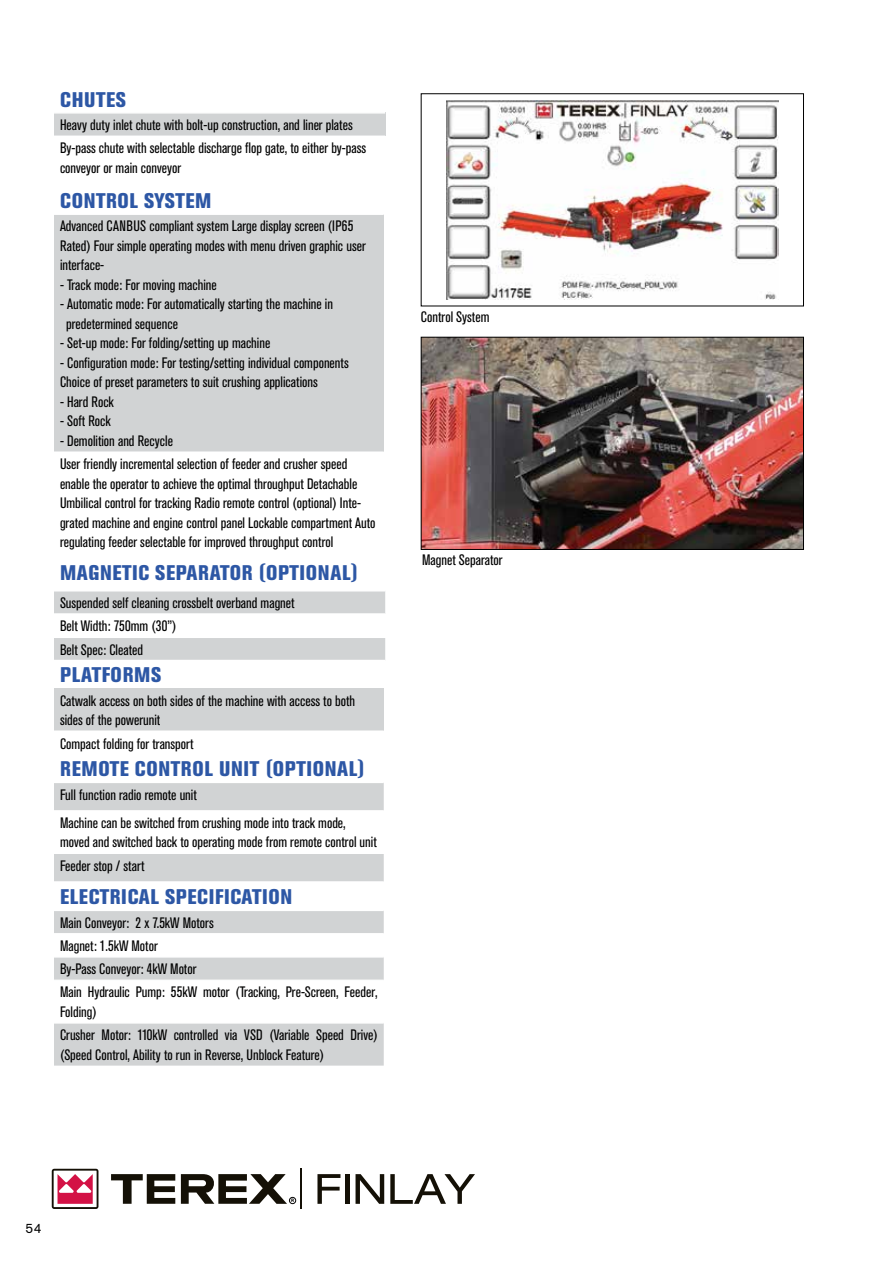
<style>
.page{position:relative;width:893px;height:1263px;background:#fff}
.page>*{position:absolute;margin:0;border:0;box-sizing:border-box;transform-origin:0 0}
.t1{font:800 condensed 21px "Akzidenz Grotesk Pro";letter-spacing:.03em;color:#2d57a5}
.t2{font:800 condensed 21px "Akzidenz Grotesk Pro";letter-spacing:.01em;color:#2d57a5}
.t3{font:condensed 15px/23.2px "Akzidenz Grotesk Pro";color:#000}
.t4{font:13.5px "Akzidenz Grotesk Pro";color:#000}
.t5{font:700 expanded 4.65px "Helvetica Neue";color:#000;scale:.72 1}
</style>
<div class="page">
<svg style="left:52px;top:1169px;width:46px;height:40px"></svg>
<svg style="left:111px;top:1174px;width:64px;height:30px"></svg>
<svg style="left:181px;top:1174px;width:106px;height:30px"></svg>
<svg style="left:317px;top:1174px;width:23px;height:30px"></svg>
<hr style="left:345px;top:1174px;width:4px;height:30px;background:#141006">
<svg style="left:356px;top:1174px;width:28px;height:30px"></svg>
<svg style="left:390px;top:1174px;width:85px;height:30px"></svg>
<hr style="left:300px;top:1169px;width:1px;height:40px;background:#141006">
<div style="left:289px;top:1197px;width:7px;height:7px;border:1px solid #000;border-radius:50%"></div>
<div style="left:54px;top:214px;width:330px;height:238px;background:#d1d3d4"></div>
<hr style="left:54px;top:213px;width:330px;height:2px;background:#fff">
<img style="left:447px;top:101px;width:331px;height:198px">
<div style="left:54px;top:783px;width:330px;height:98px;background:#d1d3d4"></div>
<div style="left:54px;top:811px;width:330px;height:42px;background:#fff"></div>
<hr style="left:54px;top:810px;width:330px;height:1px;background:#fff">
<hr style="left:54px;top:853px;width:330px;height:1px;background:#fff">
<div style="left:54px;top:113px;width:331px;height:23px;background:#d1d3d4"></div>
<hr style="left:54px;top:112px;width:331px;height:2px;background:#fff">
<div style="left:54px;top:688px;width:330px;height:43px;background:#d1d3d4"></div>
<hr style="left:54px;top:730px;width:330px;height:2px;background:#fff">
<div style="left:54px;top:591px;width:331px;height:69px;background:#d1d3d4"></div>
<div style="left:54px;top:614px;width:331px;height:23px;background:#fff"></div>
<hr style="left:54px;top:613px;width:331px;height:2px;background:#fff">
<hr style="left:54px;top:636px;width:331px;height:2px;background:#fff">
<img style="left:423px;top:339px;width:379px;height:209px">
<div style="left:421px;top:337px;width:383px;height:213px;border:1px solid #000"></div>
<svg style="left:54px;top:911px;width:330px;height:154px;fill:#d1d3d4"></svg>
<hr style="left:54px;top:956px;width:330px;height:1px;background:#fff">
<hr style="left:54px;top:1022px;width:330px;height:1px;background:#fff">
<hr style="left:54px;top:933px;width:330px;height:1px;background:#fff">
<hr style="left:54px;top:980px;width:330px;height:1px;background:#fff">
<h1 class="t1" style="left:60px;top:86px;width:67px">CHUTES</h1>
<p class="t3" style="left:60px;top:113px;width:308px">Heavy duty inlet chute with bolt-up construction, and liner plates<br>By-pass chute with selectable discharge flop gate, to either by-pass</p>
<p class="t3" style="left:60px;top:156px;width:123px">conveyor or main conveyor</p>
<h1 class="t2" style="left:60px;top:187px;width:153px">CONTROL SYSTEM</h1>
<p class="t3" style="left:60px;top:216px;width:307px;line-height:19.5px">Advanced CANBUS compliant system Large display screen (IP65<br>Rated) Four simple operating modes with menu driven graphic user interface-</p>
<p class="t3" style="left:60px;top:273px;width:158px">- Track mode: For moving machine</p>
<p class="t3" style="left:66px;top:294px;width:268px;line-height:19.5px;text-indent:-6px">- Automatic mode: For automatically starting the machine in predetermined sequence</p>
<p class="t3" style="left:60px;top:331px;width:212px">- Set-up mode: For folding/setting up machine</p>
<p class="t3" style="left:60px;top:353px;width:290px;line-height:19.5px">- Configuration mode: For testing/setting individual components<br>Choice of preset parameters to suit crushing applications</p>
<p class="t3" style="left:60px;top:390px;width:55px">- Hard Rock</p>
<p class="t3" style="left:60px;top:409px;width:52px">- Soft Rock</p>
<p class="t3" style="left:60px;top:429px;width:289px">- Demolition and Recycle<br>User friendly incremental selection of feeder and crusher speed</p>
<p class="t3" style="left:60px;top:473px;width:317px;line-height:19.5px">enable the operator to achieve the optimal throughput Detachable Umbilical control for tracking Radio remote control (optional) Inte&shy;grated machine and engine control panel Lockable compartment Auto regulating feeder selectable for improved throughput control</p>
<h1 class="t1" style="left:60px;top:559px;width:300px">MAGNETIC SEPARATOR (OPTIONAL)</h1>
<p class="t3" style="left:60px;top:591px;width:236px">Suspended self cleaning crossbelt overband magnet<br>Belt Width: 750mm (30”)<br>Belt Spec: Cleated</p>
<h1 class="t1" style="left:60px;top:662px;width:103px">PLATFORMS</h1>
<p class="t3" style="left:60px;top:690px;width:297px;line-height:19.5px">Catwalk access on both sides of the machine with access to both sides of the powerunit</p>
<p class="t3" style="left:60px;top:731px;width:135px">Compact folding for transport</p>
<h1 class="t1" style="left:60px;top:755px;width:306px">REMOTE CONTROL UNIT (OPTIONAL)</h1>
<p class="t3" style="left:60px;top:780px;width:287px;line-height:28.3px">Full function radio remote unit<br>Machine can be switched from crushing mode into track mode,</p>
<p class="t3" style="left:60px;top:830px;width:318px">moved and switched back to operating mode from remote control unit<br>Feeder stop / start</p>
<h1 class="t1" style="left:60px;top:883px;width:234px">ELECTRICAL SPECIFICATION</h1>
<p class="t3" style="left:60px;top:910px;width:319px">Main Conveyor: 2 x 7.5kW Motors<br>Magnet: 1.5kW Motor<br>By-Pass Conveyor: 4kW Motor<br>Main Hydraulic Pump: 55kW motor (Tracking, Pre-Screen, Feeder,</p>
<p class="t3" style="left:60px;top:999px;width:319px">Folding)<br>Crusher Motor: 110kW controlled via VSD (Variable Speed Drive)</p>
<p class="t3" style="left:60px;top:1042px;width:266px">(Speed Control, Ability to run in Reverse, Unblock Feature)</p>
<p class="t3" style="left:421px;top:304px;width:70px">Control System</p>
<p class="t3" style="left:422px;top:548px;width:82px">Magnet Separator</p>
<p class="t4" style="left:26px;top:1219px;width:18px">54</p>
<p class="t5" style="left:291px;top:1197px;width:5px">R</p>
</div>
